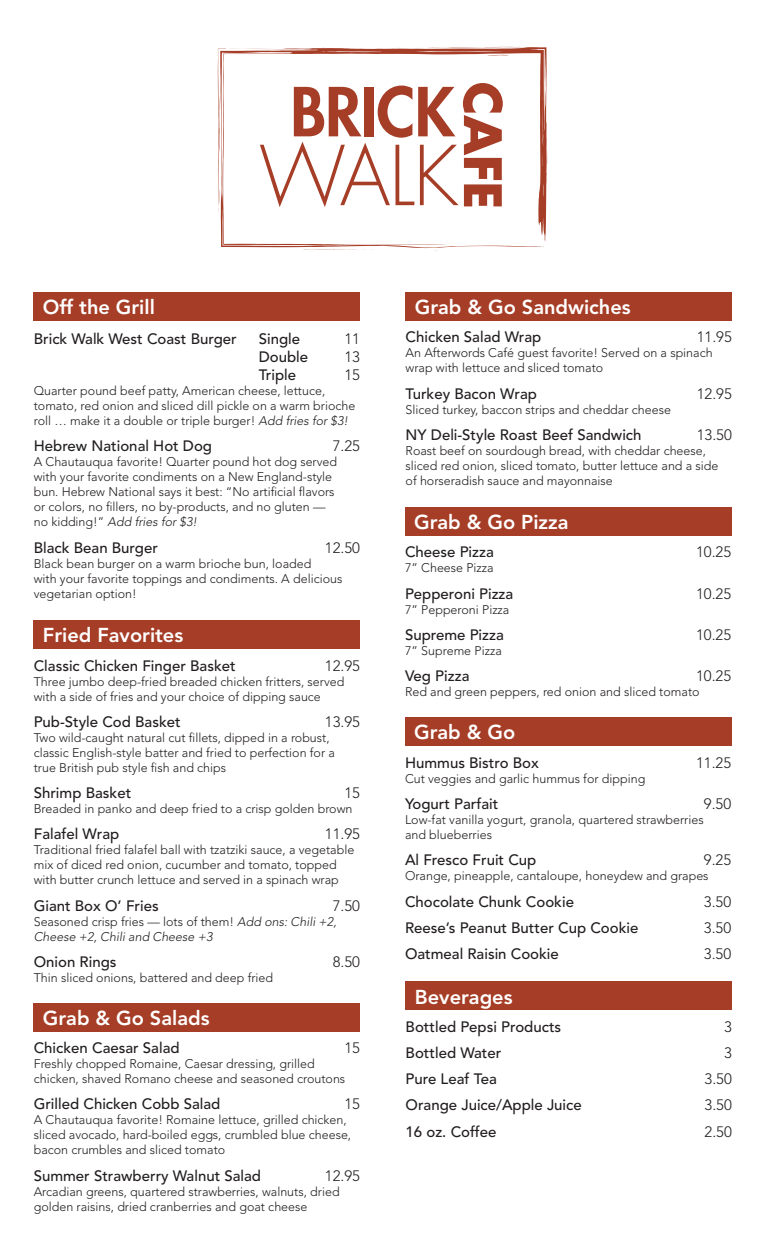
<style>
.page{position:relative;width:765px;height:1260px;background:#fff}
.page>*{position:absolute;margin:0;border:0;box-sizing:border-box;transform-origin:0 0}
.t1{font:800 20px "Avenir LT Std";color:#fff}
.t2{font:500 15px "Avenir LT Std";color:#221e1f}
.t3{font:300 15px "Avenir LT Std";color:#221e1f}
.t4{font:300 12.5px/15px "Avenir LT Std";color:#221e1f}
.t5{font:italic 300 12.5px/15px "Avenir LT Std";color:#221e1f}
.s1{font-style:italic}
.s2{font-style:normal}
</style>
<div class="page">
<div style="left:34px;top:292px;width:326px;height:29px;background:#a63d26"></div>
<div style="left:34px;top:621px;width:326px;height:28px;background:#a63d26"></div>
<div style="left:34px;top:1003px;width:326px;height:29px;background:#a63d26"></div>
<div style="left:406px;top:292px;width:326px;height:29px;background:#a63d26"></div>
<div style="left:405px;top:507px;width:326px;height:29px;background:#a63d26"></div>
<div style="left:405px;top:717px;width:326px;height:29px;background:#a63d26"></div>
<div style="left:406px;top:982px;width:326px;height:28px;background:#a63d26"></div>
<svg style="left:218px;top:48px;width:1px;height:164px"></svg>
<svg style="left:219px;top:47px;width:328px;height:201px"></svg>
<svg style="left:391px;top:48px;width:36px;height:1px"></svg>
<svg style="left:303px;top:249px;width:70px;height:1px"></svg>
<svg style="left:260px;top:83px;width:243px;height:124px"></svg>
<h1 class="t1" style="left:43px;top:299px;width:113px">Off the Grill</h1>
<p class="t2" style="left:34px;top:333px;width:205px">Brick Walk West Coast Burger</p>
<p class="t2" style="left:259px;top:333px;width:43px">Single</p>
<p class="t3" style="left:344px;top:333px;width:17px">11</p>
<p class="t2" style="left:259px;top:351px;width:51px">Double</p>
<p class="t3" style="left:344px;top:351px;width:17px">13</p>
<p class="t2" style="left:259px;top:369px;width:39px">Triple</p>
<p class="t3" style="left:344px;top:369px;width:17px">15</p>
<p class="t4" style="left:34px;top:384px;width:323px">Quarter pound beef patty, American cheese, lettuce, tomato, red onion and sliced dill pickle on a warm brioche roll … make it a double or triple burger! <span class="s1">Add fries for $3!</span></p>
<p class="t2" style="left:34px;top:440px;width:180px">Hebrew National Hot Dog</p>
<p class="t3" style="left:333px;top:440px;width:29px">7.25</p>
<p class="t4" style="left:34px;top:456px;width:305px">A Chautauqua favorite! Quarter pound hot dog served with your favorite condiments on a New England-style bun. Hebrew National says it best: “No artificial flavors or colors, no fillers, no by-products, and no gluten — no kidding!” <span class="s1">Add fries for $3!</span></p>
<p class="t2" style="left:34px;top:541px;width:126px">Black Bean Burger</p>
<p class="t3" style="left:325px;top:541px;width:37px">12.50</p>
<p class="t4" style="left:34px;top:557px;width:310px">Black bean burger on a warm brioche bun, loaded<br>with your favorite toppings and condiments. A delicious vegetarian option!</p>
<h1 class="t1" style="left:43px;top:627px;width:142px">Fried Favorites</h1>
<p class="t2" style="left:34px;top:659px;width:203px">Classic Chicken Finger Basket</p>
<p class="t3" style="left:325px;top:659px;width:37px">12.95</p>
<p class="t4" style="left:34px;top:675px;width:312px">Three jumbo deep-fried breaded chicken fritters, served with a side of fries and your choice of dipping sauce</p>
<p class="t2" style="left:34px;top:715px;width:149px">Pub-Style Cod Basket</p>
<p class="t3" style="left:325px;top:715px;width:37px">13.95</p>
<p class="t4" style="left:34px;top:731px;width:303px">Two wild-caught natural cut fillets, dipped in a robust, classic English-style batter and fried to perfection for a true British pub style fish and chips</p>
<p class="t2" style="left:34px;top:787px;width:99px">Shrimp Basket</p>
<p class="t3" style="left:344px;top:787px;width:17px">15</p>
<p class="t4" style="left:34px;top:802px;width:320px">Breaded in panko and deep fried to a crisp golden brown</p>
<p class="t2" style="left:34px;top:828px;width:87px">Falafel Wrap</p>
<p class="t3" style="left:325px;top:828px;width:37px">11.95</p>
<p class="t4" style="left:34px;top:844px;width:322px">Traditional fried falafel ball with tzatziki sauce, a vegetable mix of diced red onion, cucumber and tomato, topped with butter crunch lettuce and served in a spinach wrap</p>
<p class="t2" style="left:34px;top:899px;width:127px">Giant Box O’ Fries</p>
<p class="t3" style="left:333px;top:899px;width:29px">7.50</p>
<p class="t5" style="left:34px;top:914px;width:304px"><span class="s2">Seasoned crisp fries — lots of them!</span> Add ons: Chili +2,<br>Cheese +2, Chili and Cheese +3</p>
<p class="t2" style="left:34px;top:955px;width:84px">Onion Rings</p>
<p class="t3" style="left:333px;top:955px;width:29px">8.50</p>
<p class="t4" style="left:34px;top:971px;width:241px">Thin sliced onions, battered and deep fried</p>
<h1 class="t1" style="left:43px;top:1010px;width:168px">Grab &amp; Go Salads</h1>
<p class="t2" style="left:34px;top:1042px;width:147px">Chicken Caesar Salad</p>
<p class="t3" style="left:344px;top:1042px;width:17px">15</p>
<p class="t4" style="left:34px;top:1057px;width:313px">Freshly chopped Romaine, Caesar dressing, grilled chicken, shaved Romano cheese and seasoned croutons</p>
<p class="t2" style="left:34px;top:1098px;width:188px">Grilled Chicken Cobb Salad</p>
<p class="t3" style="left:344px;top:1098px;width:17px">15</p>
<p class="t4" style="left:34px;top:1114px;width:319px">A Chautauqua favorite! Romaine lettuce, grilled chicken, sliced avocado, hard-boiled eggs, crumbled blue cheese, bacon crumbles and sliced tomato</p>
<p class="t2" style="left:34px;top:1169px;width:229px">Summer Strawberry Walnut Salad</p>
<p class="t3" style="left:325px;top:1169px;width:37px">12.95</p>
<p class="t4" style="left:34px;top:1185px;width:307px">Arcadian greens, quartered strawberries, walnuts, dried golden raisins, dried cranberries and goat cheese</p>
<h1 class="t1" style="left:415px;top:299px;width:217px">Grab &amp; Go Sandwiches</h1>
<p class="t2" style="left:406px;top:331px;width:137px">Chicken Salad Wrap</p>
<p class="t3" style="left:697px;top:331px;width:37px">11.95</p>
<p class="t4" style="left:406px;top:347px;width:309px">An Afterwords Café guest favorite! Served on a spinach wrap with lettuce and sliced tomato</p>
<p class="t2" style="left:406px;top:387px;width:133px">Turkey Bacon Wrap</p>
<p class="t3" style="left:697px;top:387px;width:37px">12.95</p>
<p class="t4" style="left:406px;top:403px;width:267px">Sliced turkey, baccon strips and cheddar cheese</p>
<p class="t2" style="left:406px;top:428px;width:237px">NY Deli-Style Roast Beef Sandwich</p>
<p class="t3" style="left:697px;top:428px;width:37px">13.50</p>
<p class="t4" style="left:406px;top:444px;width:314px">Roast beef on sourdough bread, with cheddar cheese, sliced red onion, sliced tomato, butter lettuce and a side of horseradish sauce and mayonnaise</p>
<h1 class="t1" style="left:414px;top:514px;width:156px">Grab &amp; Go Pizza</h1>
<p class="t2" style="left:405px;top:546px;width:90px">Cheese Pizza</p>
<p class="t3" style="left:696px;top:546px;width:37px">10.25</p>
<p class="t4" style="left:405px;top:562px;width:90px">7” Cheese Pizza</p>
<p class="t2" style="left:405px;top:587px;width:110px">Pepperoni Pizza</p>
<p class="t3" style="left:696px;top:587px;width:37px">10.25</p>
<p class="t4" style="left:405px;top:603px;width:106px">7” Pepperoni Pizza</p>
<p class="t2" style="left:405px;top:628px;width:100px">Supreme Pizza</p>
<p class="t3" style="left:696px;top:628px;width:37px">10.25</p>
<p class="t4" style="left:405px;top:644px;width:98px">7” Supreme Pizza</p>
<p class="t2" style="left:405px;top:670px;width:66px">Veg Pizza</p>
<p class="t3" style="left:696px;top:670px;width:37px">10.25</p>
<p class="t4" style="left:405px;top:685px;width:296px">Red and green peppers, red onion and sliced tomato</p>
<h1 class="t1" style="left:414px;top:724px;width:103px">Grab &amp; Go</h1>
<p class="t2" style="left:405px;top:756px;width:135px">Hummus Bistro Box</p>
<p class="t3" style="left:696px;top:756px;width:37px">11.25</p>
<p class="t4" style="left:405px;top:772px;width:242px">Cut veggies and garlic hummus for dipping</p>
<p class="t2" style="left:405px;top:798px;width:95px">Yogurt Parfait</p>
<p class="t3" style="left:704px;top:798px;width:29px">9.50</p>
<p class="t4" style="left:405px;top:813px;width:300px">Low-fat vanilla yogurt, granola, quartered strawberries and blueberries</p>
<p class="t2" style="left:405px;top:854px;width:133px">Al Fresco Fruit Cup</p>
<p class="t3" style="left:704px;top:854px;width:29px">9.25</p>
<p class="t4" style="left:405px;top:869px;width:305px">Orange, pineapple, cantaloupe, honeydew and grapes</p>
<p class="t2" style="left:405px;top:895px;width:171px">Chocolate Chunk Cookie</p>
<p class="t3" style="left:704px;top:895px;width:29px">3.50</p>
<p class="t2" style="left:405px;top:921px;width:235px">Reese’s Peanut Butter Cup Cookie</p>
<p class="t3" style="left:704px;top:921px;width:29px">3.50</p>
<p class="t2" style="left:405px;top:948px;width:155px">Oatmeal Raisin Cookie</p>
<p class="t3" style="left:704px;top:948px;width:29px">3.50</p>
<h1 class="t1" style="left:415px;top:988px;width:99px">Beverages</h1>
<p class="t2" style="left:406px;top:1020px;width:157px">Bottled Pepsi Products</p>
<p class="t3" style="left:724px;top:1020px;width:9px">3</p>
<p class="t2" style="left:406px;top:1046px;width:97px">Bottled Water</p>
<p class="t3" style="left:724px;top:1046px;width:9px">3</p>
<p class="t2" style="left:406px;top:1073px;width:93px">Pure Leaf Tea</p>
<p class="t3" style="left:705px;top:1073px;width:29px">3.50</p>
<p class="t2" style="left:406px;top:1099px;width:178px">Orange Juice/Apple Juice</p>
<p class="t3" style="left:705px;top:1099px;width:29px">3.50</p>
<p class="t2" style="left:406px;top:1125px;width:92px">16 oz. Coffee</p>
<p class="t3" style="left:705px;top:1125px;width:29px">2.50</p>
</div>
